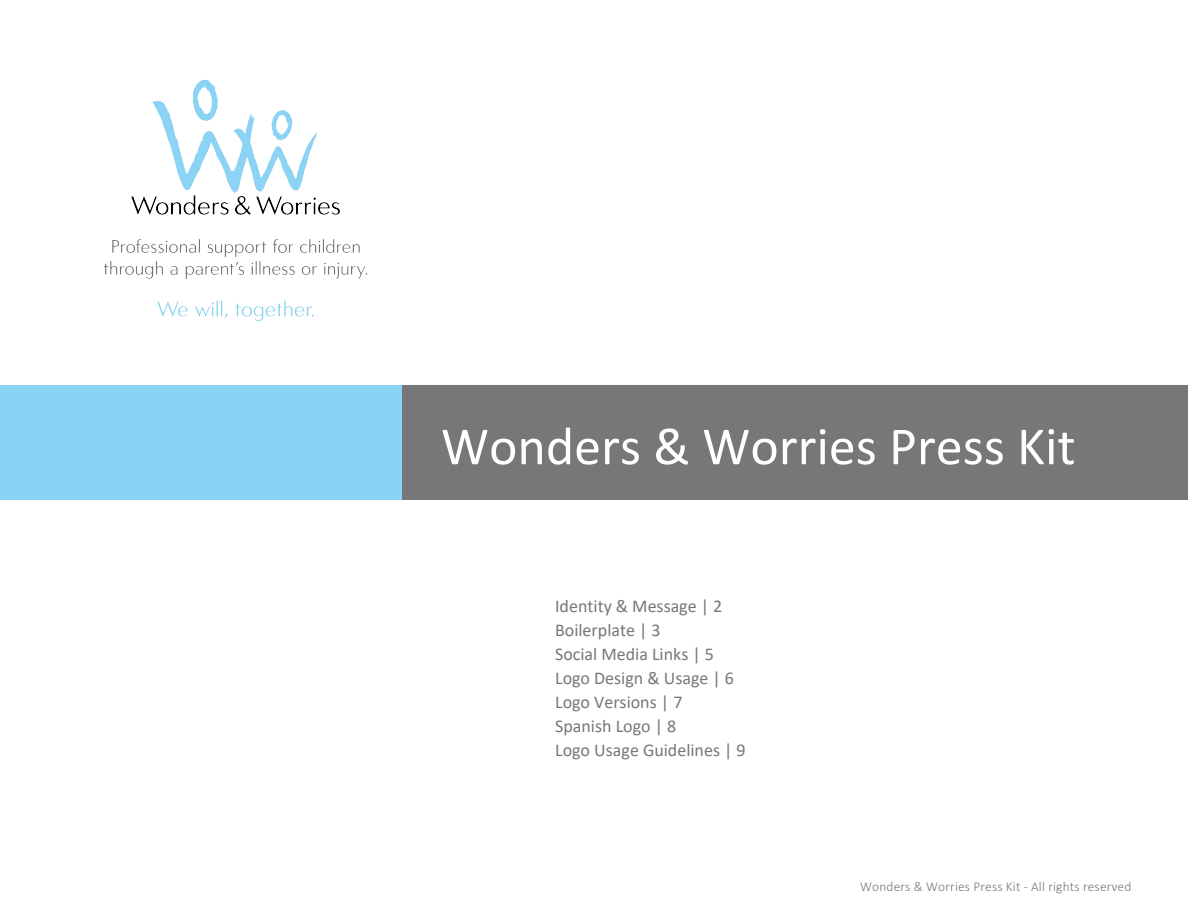
<style>
.page{position:relative;width:1188px;height:918px;background:#fff}
.page>*{position:absolute;margin:0;border:0;box-sizing:border-box;transform-origin:0 0}
.t1{font:54px "Calibri";color:#fff}
.t2{font:18px/24px "Calibri";color:#777779}
.DonorHeadings{font:300 13.5px "Calibri";letter-spacing:.01em;color:#777779}
</style>
<div class="page">
<div style="left:1px;top:385px;width:401px;height:115px;background:#89d3f4"></div>
<div style="left:402px;top:385px;width:786px;height:115px;background:#777779"></div>
<img style="left:104px;top:80px;width:263px;height:242px">
<p class="t1" style="left:441px;top:409px;width:636px">Wonders &amp; Worries Press Kit</p>
<p class="t2" style="left:555px;top:594px;width:192px">Identity &amp; Message | 2<br>Boilerplate | 3<br>Social Media Links | 5<br>Logo Design &amp; Usage | 6<br>Logo Versions | 7<br>Spanish Logo | 8<br>Logo Usage Guidelines | 9</p>
<p class="DonorHeadings" style="left:860px;top:878px;width:273px">Wonders &amp; Worries Press Kit - All rights reserved</p>
</div>
